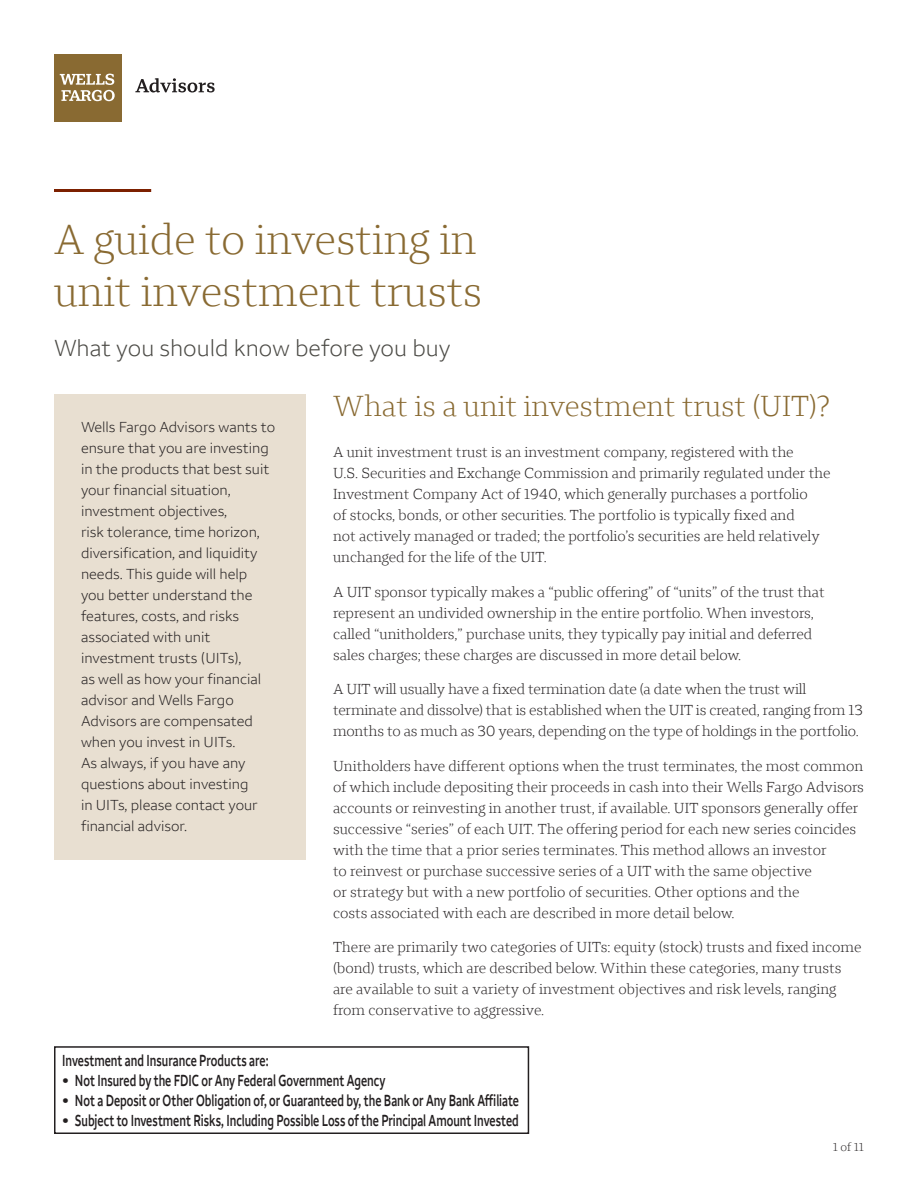
<style>
.page{position:relative;width:918px;height:1188px;background:#fff}
.page>*{position:absolute;margin:0;border:0;box-sizing:border-box;transform-origin:0 0}
.t1{font:300 43.5px/52.2px "Wells Fargo Serif";color:#896a32}
.t2{font:300 30px "Wells Fargo Serif";color:#896a32}
.t3{font:300 24px "Wells Fargo Sans";color:#4c4b46}
.t4{font:600 16.5px "Wells Fargo Sans";color:#231f20}
.t5{font:600 16.5px "Wells Fargo Sans";color:#231f20;scale:.7 1}
.t6{font:300 15px/21px "Wells Fargo Serif";color:#231f20}
.t7{font:300 15px/21px "Wells Fargo Sans";color:#231f20}
.t8{font:300 12px "Wells Fargo Serif";color:#231f20}
</style>
<div class="page">
<div style="left:54px;top:394px;width:252px;height:466px;background:#e8dfd1"></div>
<div style="left:54px;top:1046px;width:475px;height:88px;border:2px solid #231f20"></div>
<hr style="left:54px;top:189px;width:97px;height:3px;background:#7c2000">
<svg style="left:135px;top:78px;width:80px;height:15px"></svg>
<div style="left:54px;top:54px;width:68px;height:68px;background:#896a32"></div>
<svg style="left:60px;top:74px;width:55px;height:27px"></svg>
<h1 class="t1" style="left:54px;top:213px;width:430px">A guide to investing in unit investment trusts</h1>
<p class="t3" style="left:54px;top:333px;width:398px">What you should know before you buy</p>
<p class="t7" style="left:81px;top:417px;width:196px">Wells Fargo Advisors wants to ensure that you are investing in the products that best suit your financial situation, investment objectives,<br>risk tolerance, time horizon, diversification, and liquidity needs. This guide will help<br>you better understand the features, costs, and risks associated with unit investment trusts (UITs),<br>as well as how your financial advisor and Wells Fargo<br>Advisors are compensated when you invest in UITs.<br>As always, if you have any questions about investing<br>in UITs, please contact your financial advisor.</p>
<h2 class="t2" style="left:333px;top:388px;width:499px">What is a unit investment trust (UIT)?</h2>
<p class="t6" style="left:333px;top:442px;width:499px">A unit investment trust is an investment company, registered with the<br>U.S. Securities and Exchange Commission and primarily regulated under the Investment Company Act of 1940, which generally purchases a portfolio<br>of stocks, bonds, or other securities. The portfolio is typically fixed and<br>not actively managed or traded; the portfolio’s securities are held relatively unchanged for the life of the UIT.</p>
<p class="t6" style="left:333px;top:581px;width:493px">A UIT sponsor typically makes a “public offering” of “units” of the trust that represent an undivided ownership in the entire portfolio. When investors, called “unitholders,” purchase units, they typically pay initial and deferred sales charges; these charges are discussed in more detail below.</p>
<p class="t6" style="left:333px;top:679px;width:531px">A UIT will usually have a fixed termination date (a date when the trust will terminate and dissolve) that is established when the UIT is created, ranging from 13 months to as much as 30 years, depending on the type of holdings in the portfolio.</p>
<p class="t6" style="left:333px;top:755px;width:532px">Unitholders have different options when the trust terminates, the most common of which include depositing their proceeds in cash into their Wells Fargo Advisors accounts or reinvesting in another trust, if available. UIT sponsors generally offer successive “series” of each UIT. The offering period for each new series coincides with the time that a prior series terminates. This method allows an investor<br>to reinvest or purchase successive series of a UIT with the same objective<br>or strategy but with a new portfolio of securities. Other options and the<br>costs associated with each are described in more detail below.</p>
<p class="t6" style="left:333px;top:937px;width:530px">There are primarily two categories of UITs: equity (stock) trusts and fixed income (bond) trusts, which are described below. Within these categories, many trusts are available to suit a variety of investment objectives and risk levels, ranging from conservative to aggressive.</p>
<p class="t5" style="left:62px;top:1051px;width:296px">Investment and Insurance Products are:</p>
<p class="t4" style="left:62px;top:1070px;width:325px">• Not Insured by the FDIC or Any Federal Government Agency</p>
<p class="t4" style="left:62px;top:1090px;width:458px">• Not a Deposit or Other Obligation of, or Guaranteed by, the Bank or Any Bank Affiliate</p>
<p class="t4" style="left:62px;top:1110px;width:458px">• Subject to Investment Risks, Including Possible Loss of the Principal Amount Invested</p>
<p class="t8" style="left:833px;top:1140px;width:33px">1 of 11</p>
</div>
